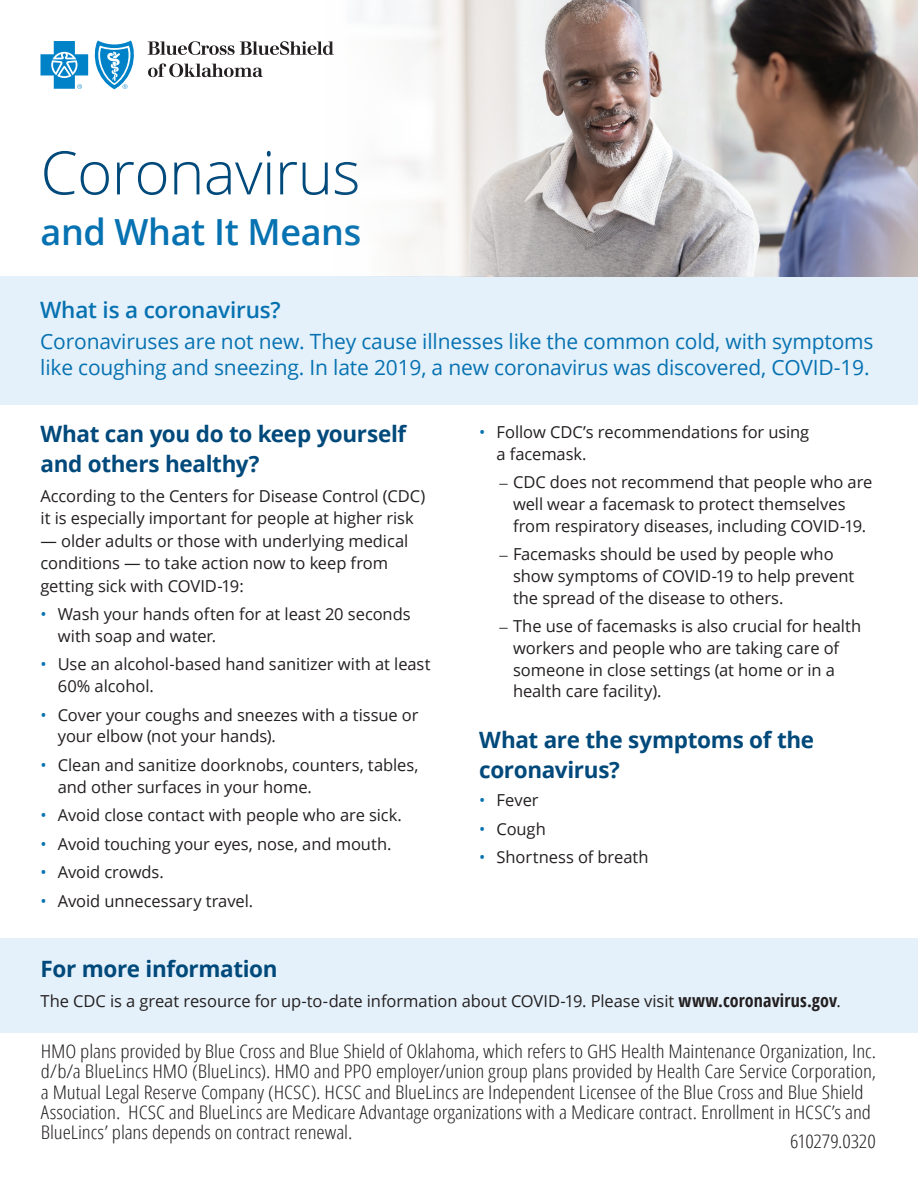
<style>
.page{position:relative;width:918px;height:1188px;background:#fff}
.page>*{position:absolute;margin:0;border:0;box-sizing:border-box;transform-origin:0 0}
.t1{font:300 60px "Open Sans";letter-spacing:-.01em;color:#00497b}
.page_header{font:600 36px "Open Sans";letter-spacing:-.01em;color:#0772b1}
.sub-tier_1{font:700 22.5px/30px "Open Sans";letter-spacing:-.015em;color:#00497b}
.Call_out{font:600 22.5px "Open Sans";letter-spacing:-.01em;color:#0772b1}
.Call_out-2{font:21px/26.2px "Open Sans";letter-spacing:-.01em;color:#0772b1}
.footnotes{font:300 18.75px/20.2px "Open Sans Condensed";letter-spacing:-.005em;color:#231f20;scale:1.12 1}
.Body{font:16.5px/21.8px "Open Sans";letter-spacing:-.005em;color:#231f20}
.s1{color:#0772b1}
.s2{font-family:"Minion"}
.s3{font-family:"Open Sans Condensed";font-weight:700;font-size:18px}
</style>
<div class="page">
<div style="left:0;top:277px;width:918px;height:128px;background:#e4f1fa"></div>
<div style="left:0;top:938px;width:918px;height:95px;background:#e4f1fa"></div>
<svg style="left:148px;top:41px;width:176px;height:14px"></svg>
<svg style="left:148px;top:63px;width:115px;height:14px"></svg>
<svg style="left:40px;top:41px;width:48px;height:48px"></svg>
<svg style="left:94px;top:40px;width:40px;height:49px"></svg>
<img style="left:324px;top:0;width:594px;height:277px">
<p class="t1" style="left:40px;top:132px;width:321px">Coronavirus</p>
<h1 class="page_header" style="left:40px;top:208px;width:322px">and What It Means</h1>
<p class="Call_out" style="left:40px;top:294px;width:242px">What is a coronavirus?</p>
<p class="Call_out-2" style="left:40px;top:327px;width:835px">Coronaviruses are not new. They cause illnesses like the common cold, with symptoms like coughing and sneezing. In late 2019, a new coronavirus was discovered, COVID-19.</p>
<h1 class="sub-tier_1" style="left:40px;top:419px;width:367px">What can you do to keep yourself and others healthy?</h1>
<p class="Body" style="left:40px;top:484px;width:386px;line-height:22.5px">According to the Centers for Disease Control (CDC) it is especially important for people at higher risk</p>
<p class="Body" style="left:40px;top:529px;width:369px;line-height:22.5px">— older adults or those with underlying medical conditions — to take action now to keep from getting sick with COVID-19:</p>
<p class="Body" style="left:58px;top:603px;width:354px;text-indent:-17px"><span class="s1">•</span> Wash your hands often for at least 20 seconds with soap and water.</p>
<p class="Body" style="left:58px;top:653px;width:374px;text-indent:-17px"><span class="s1">•</span> Use an alcohol-based hand sanitizer with at least<br>60% alcohol.</p>
<p class="Body" style="left:58px;top:703px;width:362px;text-indent:-17px"><span class="s1">•</span> Cover your coughs and sneezes with a tissue or your elbow (not your hands).</p>
<p class="Body" style="left:58px;top:754px;width:362px;text-indent:-17px"><span class="s1">•</span> Clean and sanitize doorknobs, counters, tables, and other surfaces in your home.</p>
<p class="Body" style="left:40px;top:804px;width:363px"><span class="s1">•</span> Avoid close contact with people who are sick.</p>
<p class="Body" style="left:40px;top:832px;width:353px"><span class="s1">•</span> Avoid touching your eyes, nose, and mouth.</p>
<p class="Body" style="left:40px;top:861px;width:125px"><span class="s1">•</span> Avoid crowds.</p>
<p class="Body" style="left:40px;top:889px;width:214px"><span class="s1">•</span> Avoid unnecessary travel.</p>
<p class="Body" style="left:497px;top:421px;width:314px;text-indent:-17px"><span class="s1">•</span> Follow CDC’s recommendations for using a facemask.</p>
<p class="Body" style="left:513px;top:471px;width:361px;text-indent:-14px"><span class="s2">–</span> CDC does not recommend that people who are well wear a facemask to protect themselves from respiratory diseases, including COVID-19.</p>
<p class="Body" style="left:513px;top:543px;width:343px;text-indent:-14px"><span class="s2">–</span> Facemasks should be used by people who show symptoms of COVID-19 to help prevent the spread of the disease to others.</p>
<p class="Body" style="left:513px;top:615px;width:350px;text-indent:-14px"><span class="s2">–</span> The use of facemasks is also crucial for health workers and people who are taking care of someone in close settings (at home or in a health care facility).</p>
<h1 class="sub-tier_1" style="left:479px;top:724px;width:336px">What are the symptoms of the coronavirus?</h1>
<p class="Body" style="left:479px;top:789px;width:61px"><span class="s1">•</span> Fever</p>
<p class="Body" style="left:479px;top:817px;width:68px"><span class="s1">•</span> Cough</p>
<p class="Body" style="left:479px;top:846px;width:171px"><span class="s1">•</span> Shortness of breath</p>
<h1 class="sub-tier_1" style="left:40px;top:954px;width:239px">For more information</h1>
<p class="Body" style="left:40px;top:989px;width:802px">The CDC is a great resource for up-to-date information about COVID-19. Please visit <span class="s3">www.coronavirus.gov</span>.</p>
<p class="footnotes" style="left:41px;top:1041px;width:747px">HMO plans provided by Blue Cross and Blue Shield of Oklahoma, which refers to GHS Health Maintenance Organization, Inc. d/b/a BlueLincs HMO (BlueLincs). HMO and PPO employer/union group plans provided by Health Care Service Corporation, a Mutual Legal Reserve Company (HCSC). HCSC and BlueLincs are Independent Licensee of the Blue Cross and Blue Shield Association. HCSC and BlueLincs are Medicare Advantage organizations with a Medicare contract. Enrollment in HCSC’s and BlueLincs’ plans depends on contract renewal.</p>
<p class="footnotes" style="left:790px;top:1130px;width:78px">610279.0320</p>
</div>
